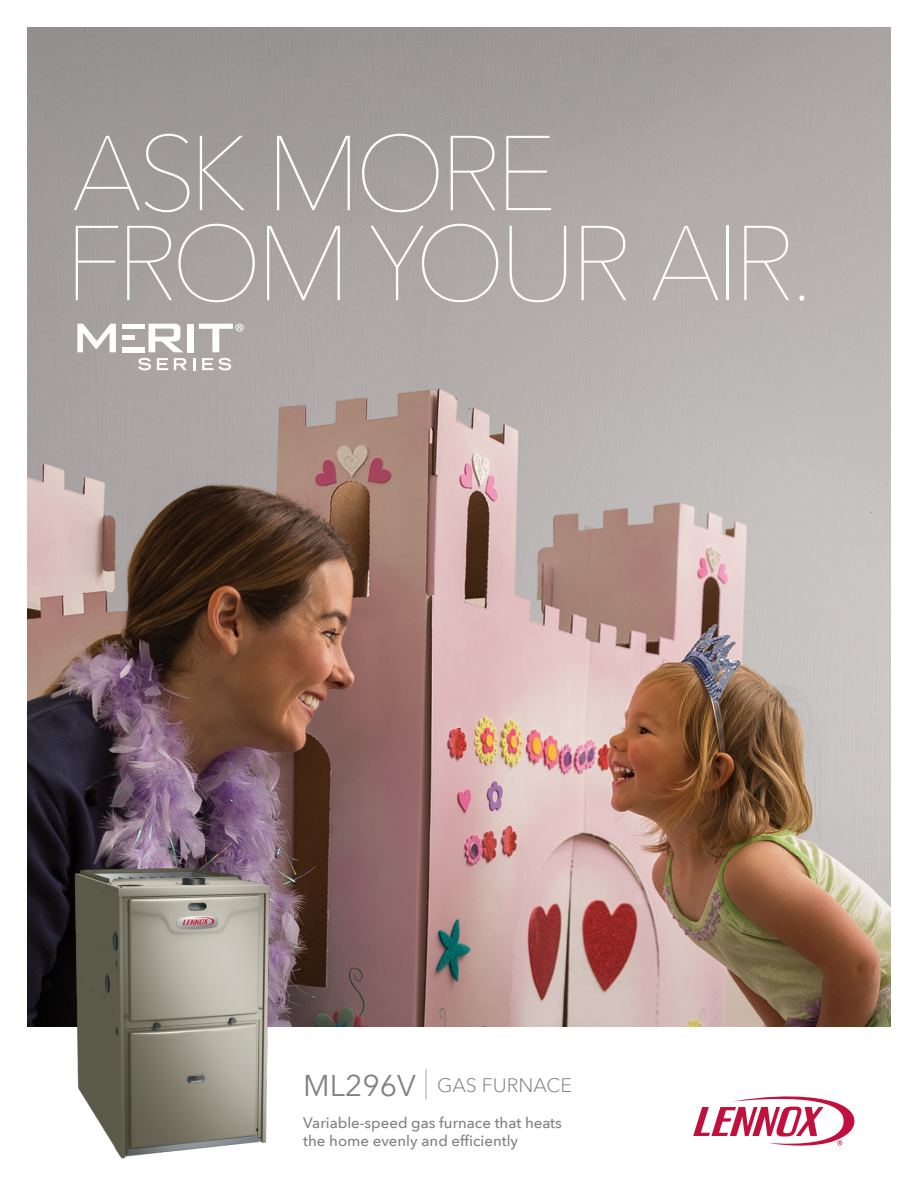
<style>
.page{position:relative;width:918px;height:1188px;background:#fff}
.page>*{position:absolute;margin:0;border:0;box-sizing:border-box;transform-origin:0 0}
.t1{font:200 105px/90px "Avenir Next LT Pro";letter-spacing:-.06em;color:#fff}
.t2{font:300 19.5px "Avenir Next LT Pro";color:#818383}
.t3{font:500 15px/18px "Avenir Next LT Pro";color:#818383}
.s1{font-weight:400;font-size:30px}
.s2{font-weight:200;font-size:30px}
</style>
<div class="page">
<img style="left:27px;top:27px;width:864px;height:1000px">
<svg style="left:149px;top:324px;width:35px;height:28px"></svg>
<div style="left:187px;top:324px;width:7px;height:28px;background:#fff"></div>
<div style="left:122px;top:335px;width:13px;height:5px;background:#fff"></div>
<div style="left:122px;top:347px;width:23px;height:5px;background:#fff"></div>
<div style="left:122px;top:324px;width:23px;height:5px;background:#fff"></div>
<svg style="left:77px;top:324px;width:39px;height:28px"></svg>
<svg style="left:199px;top:324px;width:45px;height:28px"></svg>
<svg style="left:138px;top:358px;width:13px;height:12px"></svg>
<svg style="left:157px;top:358px;width:11px;height:12px"></svg>
<svg style="left:174px;top:358px;width:13px;height:12px"></svg>
<svg style="left:193px;top:358px;width:2px;height:12px"></svg>
<svg style="left:202px;top:358px;width:29px;height:12px"></svg>
<img style="left:71px;top:848px;width:209px;height:311px">
<svg style="left:693px;top:1096px;width:161px;height:50px"></svg>
<p class="t1" style="left:65px;top:129px;width:751px">ASK MORE<br>FROM YOUR AIR.</p>
<p class="t2" style="left:303px;top:1073px;width:270px"><span class="s1">ML296V</span> <span class="s2">|</span> GAS FURNACE</p>
<p class="t3" style="left:303px;top:1113px;width:260px">Variable-speed gas furnace that heats the home evenly and efficiently</p>
</div>
